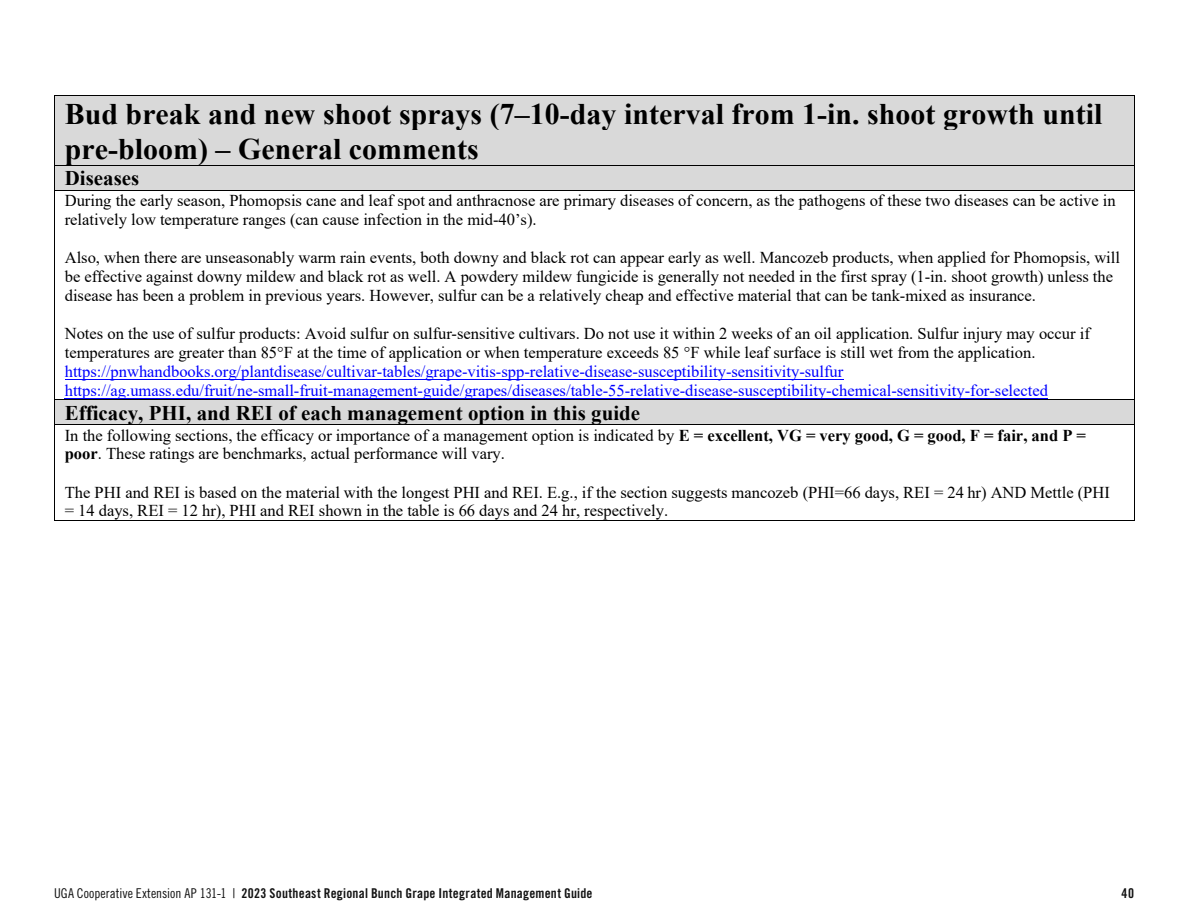
<style>
.page{position:relative;width:1188px;height:918px;background:#fff}
.page>*{position:absolute;margin:0;border:0;box-sizing:border-box;transform-origin:0 0}
.t1{font:700 29.85px/34.5px "Times New Roman";color:#000}
.t2{font:700 20.85px "Times New Roman";letter-spacing:.005em;color:#000}
.t3{font:16.5px/18.8px "Times New Roman";color:#000}
.t4{font:16.5px/19px "Times New Roman";color:#00f}
.t5{font:13.5px "Trade Gothic LT Std Bd Cn 20";letter-spacing:.015em;color:#121212}
.s1{font-weight:700}
.s2{font-family:"Trade Gothic LT Std Cn 18"}
</style>
<div class="page">
<div style="left:65px;top:96px;width:1058px;height:35px;background:#d9d9d9"></div>
<div style="left:65px;top:131px;width:1058px;height:34px;background:#d9d9d9"></div>
<hr style="left:54px;top:95px;width:1080px;height:1px;background:#000">
<hr style="left:54px;top:96px;width:1px;height:69px;background:#000">
<hr style="left:1134px;top:96px;width:1px;height:69px;background:#000">
<div style="left:65px;top:166px;width:1058px;height:24px;background:#d9d9d9"></div>
<hr style="left:54px;top:165px;width:1080px;height:1px;background:#000">
<hr style="left:65px;top:379px;width:778px;height:1px;background:#00f">
<hr style="left:65px;top:398px;width:983px;height:1px;background:#00f">
<svg style="left:54px;top:166px;width:1px;height:24px"></svg>
<hr style="left:54px;top:190px;width:1080px;height:1px;background:#000">
<svg style="left:1134px;top:165px;width:1px;height:26px"></svg>
<hr style="left:54px;top:191px;width:1px;height:209px;background:#000">
<hr style="left:1134px;top:191px;width:1px;height:209px;background:#000">
<div style="left:65px;top:400px;width:1058px;height:24px;background:#d9d9d9"></div>
<hr style="left:54px;top:400px;width:1080px;height:1px;background:#000">
<svg style="left:54px;top:401px;width:1px;height:23px"></svg>
<hr style="left:54px;top:424px;width:1080px;height:1px;background:#000">
<svg style="left:1134px;top:400px;width:1px;height:25px"></svg>
<hr style="left:54px;top:425px;width:1px;height:95px;background:#000">
<hr style="left:54px;top:520px;width:1080px;height:1px;background:#000">
<hr style="left:1134px;top:425px;width:1px;height:95px;background:#000">
<h1 class="t1" style="left:65px;top:96px;width:1039px">Bud break and new shoot sprays (7–10-day interval from 1-in. shoot growth until pre-bloom) – General comments</h1>
<p class="t2" style="left:65px;top:163px;width:76px">Diseases</p>
<p class="t3" style="left:65px;top:191px;width:1053px">During the early season, Phomopsis cane and leaf spot and anthracnose are primary diseases of concern, as the pathogens of these two diseases can be active in relatively low temperature ranges (can cause infection in the mid-40’s).</p>
<p class="t3" style="left:65px;top:248px;width:1057px">Also, when there are unseasonably warm rain events, both downy and black rot can appear early as well. Mancozeb products, when applied for Phomopsis, will be effective against downy mildew and black rot as well. A powdery mildew fungicide is generally not needed in the first spray (1-in. shoot growth) unless the disease has been a problem in previous years. However, sulfur can be a relatively cheap and effective material that can be tank-mixed as insurance.</p>
<p class="t3" style="left:65px;top:324px;width:1027px">Notes on the use of sulfur products: Avoid sulfur on sulfur-sensitive cultivars. Do not use it within 2 weeks of an oil application. Sulfur injury may occur if temperatures are greater than 85°F at the time of application or when temperature exceeds 85 °F while leaf surface is still wet from the application.</p>
<p class="t4" style="left:65px;top:361px;width:985px">https://pnwhandbooks.org/plantdisease/cultivar-tables/grape-vitis-spp-relative-disease-susceptibility-sensitivity-sulfur https://ag.umass.edu/fruit/ne-small-fruit-management-guide/grapes/diseases/table-55-relative-disease-susceptibility-chemical-sensitivity-for-selected</p>
<p class="t2" style="left:65px;top:398px;width:577px">Efficacy, PHI, and REI of each management option in this guide</p>
<p class="t3" style="left:65px;top:425px;width:1023px">In the following sections, the efficacy or importance of a management option is indicated by <span class="s1">E = excellent, VG = very good, G = good, F = fair, and P = poor</span>. These ratings are benchmarks, actual performance will vary.</p>
<p class="t3" style="left:65px;top:482px;width:1047px">The PHI and REI is based on the material with the longest PHI and REI. E.g., if the section suggests mancozeb (PHI=66 days, REI = 24 hr) AND Mettle (PHI = 14 days, REI = 12 hr), PHI and REI shown in the table is 66 days and 24 hr, respectively.</p>
<p class="t5" style="left:54px;top:885px;width:540px"><span class="s2">UGA Cooperative Extension AP 131-1 |</span> 2023 Southeast Regional Bunch Grape Integrated Management Guide</p>
<p class="t5" style="left:1122px;top:885px;width:14px">40</p>
</div>
